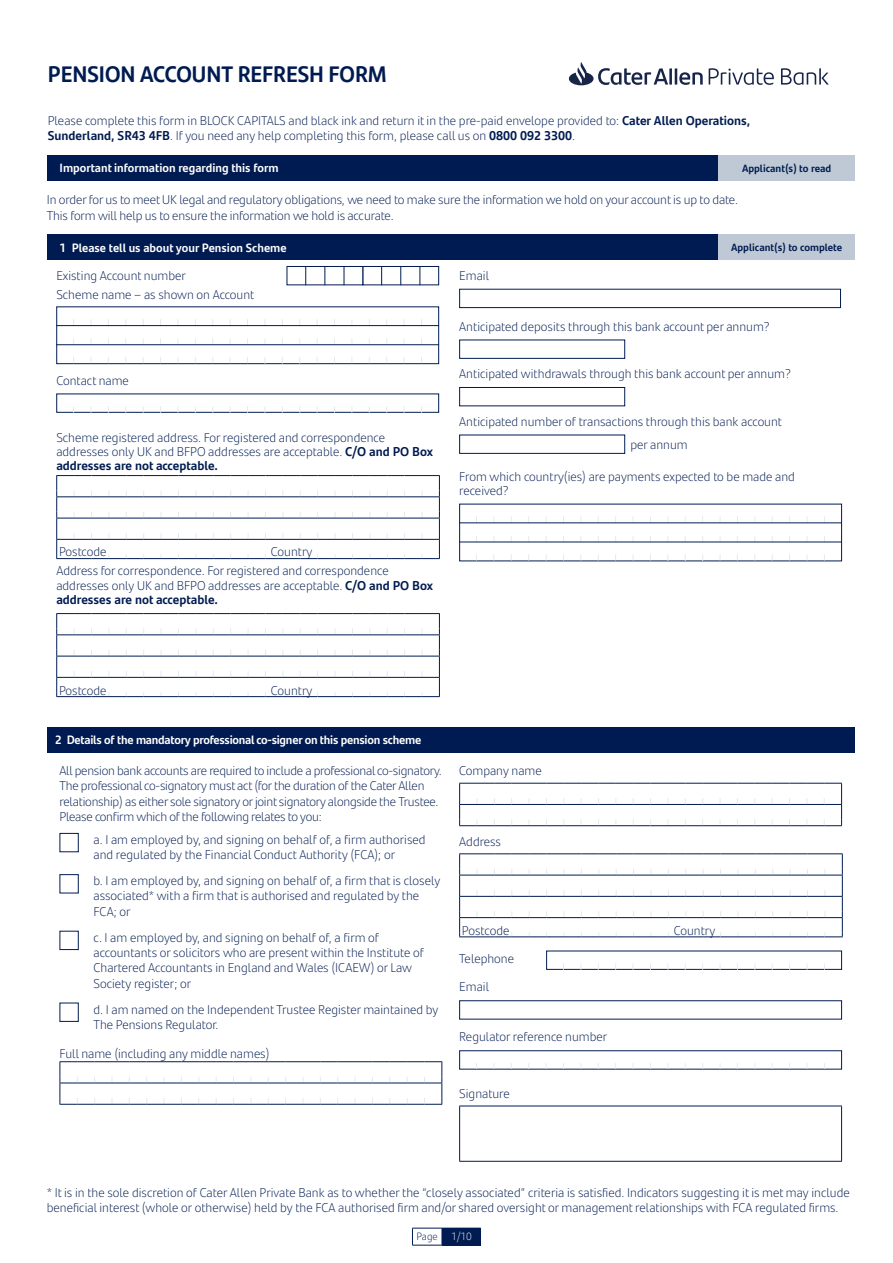
<style>
.page{position:relative;width:893px;height:1263px;background:#fff}
.page>*{position:absolute;margin:0;border:0;box-sizing:border-box;transform-origin:0 0}
.t1{font:700 22.5px "Santander Headline";color:#001b51}
.t2{font:300 12.75px/15.3px "Santander Text";color:#001b51}
.t3{font:300 12.75px/15.3px "Santander Text";letter-spacing:-.02em;color:#001b51}
.t4{font:700 12px "Santander Text";letter-spacing:-.015em;color:#fff}
.t5{font:700 10.5px "Santander Text";color:#001b51}
.t6{font:300 10.5px "Santander Text";color:#001b51}
.t7{font:300 10.5px "Santander Text";color:#fff}
.s1{font-weight:700}
</style>
<div class="page">
<div style="left:442px;top:1228px;width:38px;height:17px;background:#001b51"></div>
<svg style="left:412px;top:1229px;width:1px;height:16px"></svg>
<hr style="left:412px;top:1228px;width:30px;height:1px;background:#001b51">
<hr style="left:412px;top:1245px;width:30px;height:1px;background:#001b51">
<svg style="left:441px;top:1228px;width:1px;height:17px"></svg>
<svg style="left:480px;top:1228px;width:1px;height:17px"></svg>
<hr style="left:442px;top:1245px;width:39px;height:1px;background:#001b51">
<div style="left:47px;top:155px;width:672px;height:26px;background:#001b51"></div>
<div style="left:719px;top:155px;width:136px;height:26px;background:#bec9d5"></div>
<svg style="left:569px;top:62px;width:260px;height:23px"></svg>
<div style="left:47px;top:727px;width:808px;height:26px;background:#001b51"></div>
<div style="left:60px;top:833px;width:19px;height:19px;background:#fff;border:1px solid #001b51"></div>
<div style="left:60px;top:874px;width:19px;height:19px;background:#fff;border:1px solid #001b51"></div>
<div style="left:60px;top:931px;width:19px;height:19px;background:#fff;border:1px solid #001b51"></div>
<div style="left:60px;top:1003px;width:19px;height:19px;background:#fff;border:1px solid #001b51"></div>
<svg style="left:60px;top:1061px;width:260px;height:44px"></svg>
<svg style="left:320px;top:1061px;width:122px;height:44px"></svg>
<svg style="left:459px;top:783px;width:226px;height:43px"></svg>
<svg style="left:685px;top:783px;width:157px;height:43px"></svg>
<svg style="left:459px;top:853px;width:383px;height:84px"></svg>
<div style="left:546px;top:951px;width:296px;height:19px;background:#fff;border:1px solid #001b51"></div>
<hr style="left:459px;top:1106px;width:1px;height:55px;background:#001b51">
<hr style="left:459px;top:1105px;width:383px;height:1px;background:#001b51">
<hr style="left:841px;top:1106px;width:1px;height:55px;background:#001b51">
<hr style="left:459px;top:1161px;width:383px;height:1px;background:#001b51">
<div style="left:362px;top:266px;width:77px;height:19px;background:#fff;border:1px solid #001b51"></div>
<svg style="left:381px;top:266px;width:1px;height:19px"></svg>
<svg style="left:420px;top:266px;width:1px;height:19px"></svg>
<svg style="left:400px;top:266px;width:1px;height:19px"></svg>
<div style="left:287px;top:266px;width:76px;height:19px;background:#fff;border:1px solid #001b51"></div>
<svg style="left:305px;top:266px;width:1px;height:19px"></svg>
<svg style="left:344px;top:266px;width:1px;height:19px"></svg>
<svg style="left:324px;top:266px;width:1px;height:19px"></svg>
<div style="left:56px;top:306px;width:383px;height:58px;background:#fff;border:1px solid #001b51"></div>
<hr style="left:56px;top:325px;width:383px;height:1px;background:#001b51">
<hr style="left:56px;top:344px;width:383px;height:1px;background:#001b51">
<div style="left:56px;top:394px;width:383px;height:19px;background:#fff;border:1px solid #001b51"></div>
<svg style="left:56px;top:475px;width:383px;height:84px"></svg>
<svg style="left:56px;top:613px;width:383px;height:84px"></svg>
<div style="left:459px;top:289px;width:382px;height:19px;background:#fff;border:1px solid #001b51"></div>
<div style="left:459px;top:340px;width:166px;height:19px;background:#fff;border:1px solid #001b51"></div>
<div style="left:459px;top:387px;width:166px;height:19px;background:#fff;border:1px solid #001b51"></div>
<div style="left:459px;top:435px;width:166px;height:19px;background:#fff;border:1px solid #001b51"></div>
<hr style="left:459px;top:522px;width:383px;height:1px;background:#001b51">
<hr style="left:459px;top:542px;width:383px;height:1px;background:#001b51">
<div style="left:47px;top:234px;width:672px;height:26px;background:#001b51"></div>
<div style="left:719px;top:234px;width:136px;height:26px;background:#bec9d5"></div>
<h1 class="t1" style="left:48px;top:57px;width:340px">PENSION ACCOUNT REFRESH FORM</h1>
<p class="t2" style="left:48px;top:112px;width:704px">Please complete this form in BLOCK CAPITALS and black ink and return it in the pre-paid envelope provided to: <span class="s1">Cater Allen Operations,<br>Sunderland, SR43 4FB</span>. If you need any help completing this form, please call us on <span class="s1">0800 092 3300</span>.</p>
<p class="t4" style="left:60px;top:159px;width:221px">Important information regarding this form</p>
<p class="t5" style="left:742px;top:160px;width:91px">Applicant(s) to read</p>
<p class="t2" style="left:47px;top:192px;width:693px">In order for us to meet UK legal and regulatory obligations, we need to make sure the information we hold on your account is up to date.<br>This form will help us to ensure the information we hold is accurate.</p>
<p class="t4" style="left:60px;top:238px;width:229px">1 Please tell us about your Pension Scheme</p>
<p class="t5" style="left:731px;top:239px;width:113px">Applicant(s) to complete</p>
<p class="t2" style="left:56px;top:266px;width:200px;line-height:18.5px">Existing Account number<br>Scheme name – as shown on Account</p>
<p class="t2" style="left:56px;top:372px;width:74px">Contact name</p>
<p class="t2" style="left:56px;top:430px;width:378px;line-height:14.2px">Scheme registered address. For registered and correspondence addresses only UK and BFPO addresses are acceptable. <span class="s1">C/O and PO Box addresses are not acceptable.</span></p>
<p class="t2" style="left:56px;top:542px;width:334px;line-height:18.8px;text-indent:214px">Country<br>Address for correspondence. For registered and correspondence</p>
<p class="t2" style="left:56px;top:577px;width:378px;line-height:14.2px">addresses only UK and BFPO addresses are acceptable. <span class="s1">C/O and PO Box addresses are not acceptable.</span></p>
<p class="t2" style="left:59px;top:544px;width:49px">Postcode</p>
<p class="t2" style="left:459px;top:267px;width:31px">Email</p>
<p class="t2" style="left:459px;top:318px;width:312px">Anticipated deposits through this bank account per annum?</p>
<p class="t2" style="left:459px;top:365px;width:333px">Anticipated withdrawals through this bank account per annum?</p>
<p class="t2" style="left:630px;top:409px;width:153px;line-height:23.5px;text-indent:-171px">Anticipated number of transactions through this bank account per annum</p>
<p class="t2" style="left:459px;top:469px;width:337px;line-height:14.2px">From which country(ies) are payments expected to be made and received?</p>
<p class="t2" style="left:59px;top:682px;width:49px">Postcode</p>
<p class="t2" style="left:271px;top:682px;width:43px">Country</p>
<p class="t4" style="left:55px;top:731px;width:367px">2 Details of the mandatory professional co-signer on this pension scheme</p>
<p class="t3" style="left:60px;top:762px;width:384px">All pension bank accounts are required to include a professional co-signatory.<br>The professional co-signatory must act (for the duration of the Cater Allen relationship) as either sole signatory or joint signatory alongside the Trustee.<br>Please confirm which of the following relates to you:</p>
<p class="t2" style="left:94px;top:831px;width:334px">a. I am employed by, and signing on behalf of, a firm authorised and regulated by the Financial Conduct Authority (FCA); or</p>
<p class="t2" style="left:94px;top:872px;width:348px">b. I am employed by, and signing on behalf of, a firm that is closely associated* with a firm that is authorised and regulated by the<br>FCA; or</p>
<p class="t2" style="left:94px;top:929px;width:332px">c. I am employed by, and signing on behalf of, a firm of accountants or solicitors who are present within the Institute of Chartered Accountants in England and Wales (ICAEW) or Law Society register; or</p>
<p class="t2" style="left:94px;top:1001px;width:346px">d. I am named on the Independent Trustee Register maintained by<br>The Pensions Regulator.</p>
<p class="t2" style="left:60px;top:1045px;width:212px">Full name (including any middle names)</p>
<p class="t2" style="left:459px;top:762px;width:84px">Company name</p>
<p class="t2" style="left:459px;top:833px;width:43px">Address</p>
<p class="t2" style="left:462px;top:922px;width:49px">Postcode</p>
<p class="t2" style="left:674px;top:922px;width:43px">Country</p>
<p class="t2" style="left:459px;top:950px;width:56px">Telephone</p>
<p class="t2" style="left:459px;top:978px;width:31px">Email</p>
<p class="t2" style="left:459px;top:1028px;width:150px">Regulator reference number</p>
<p class="t2" style="left:459px;top:1085px;width:52px">Signature</p>
<p class="t2" style="left:47px;top:1184px;width:804px">* It is in the sole discretion of Cater Allen Private Bank as to whether the “closely associated” criteria is satisfied. Indicators suggesting it is met may include beneficial interest (whole or otherwise) held by the FCA authorised firm and/or shared oversight or management relationships with FCA regulated firms.</p>
<p class="t6" style="left:416px;top:1228px;width:23px">Page</p>
<p class="t7" style="left:451px;top:1228px;width:22px">1/10</p>
</div>
